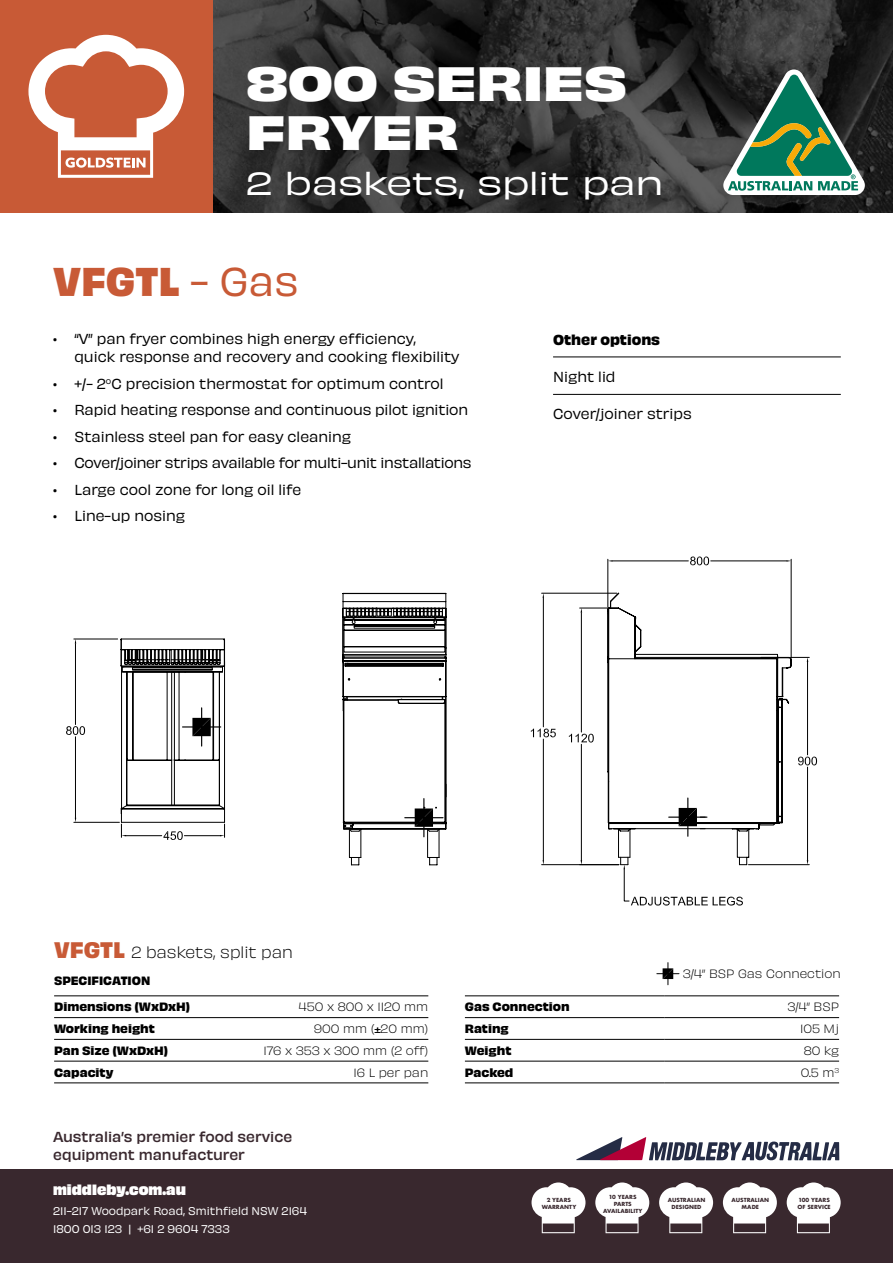
<style>
.page{position:relative;width:893px;height:1263px;background:#fff}
.page>*{position:absolute;margin:0;border:0;box-sizing:border-box;transform-origin:0 0}
.t1{font:700 expanded 45px/49.5px "Obviously";letter-spacing:-.01em;color:#fff}
.t2{font:700 37.5px "Obviously";color:#c85a36}
.t3{font:expanded 30px "Obviously";color:#fff}
.t4{font:15px "Obviously Lght";color:#000}
.t5{font:13.5px/18px "Obviously";color:#000}
.t6{font:13.5px "Obviously";letter-spacing:-.02em;color:#000}
.t7{font:500 13.5px/18px "Obviously";color:#39282e}
.t8{font:13.5px "Obviously Blck";color:#fff}
.t9{font:700 13.5px "Obviously";color:#000}
.t10{font:700 11.25px "Obviously";color:#000}
.t11{font:11.25px "Obviously Lght";color:#000}
.t12{font:10.5px/18px "Obviously";color:#fff}
.t13{font:700 5.4px/6.8px "Futura";color:#39282e;text-align:center}
.s1{font-weight:400}
.s2{font-family:"Obviously";font-weight:700;font-size:21px;color:#c85a36}
</style>
<div class="page">
<div style="left:0;top:1169px;width:893px;height:94px;background:#39282e"></div>
<svg style="left:576px;top:1137px;width:263px;height:23px"></svg>
<svg style="left:659px;top:1182px;width:54px;height:51px"></svg>
<svg style="left:787px;top:1182px;width:54px;height:51px"></svg>
<svg style="left:723px;top:1182px;width:54px;height:51px"></svg>
<svg style="left:531px;top:1182px;width:54px;height:51px"></svg>
<svg style="left:595px;top:1182px;width:54px;height:51px"></svg>
<svg style="left:213px;top:0;width:680px;height:213px;background:#2f2f2f"></svg>
<div style="left:0;top:0;width:213px;height:213px;background:#c85a36"></div>
<svg style="left:28px;top:35px;width:156px;height:143px"></svg>
<hr style="left:553px;top:357px;width:288px;height:1px;background:#000">
<hr style="left:553px;top:394px;width:288px;height:1px;background:#000">
<hr style="left:465px;top:1061px;width:200px;height:1px;background:#000">
<hr style="left:665px;top:1061px;width:174px;height:1px;background:#000">
<hr style="left:465px;top:995px;width:200px;height:1px;background:#000">
<hr style="left:665px;top:995px;width:174px;height:1px;background:#000">
<hr style="left:465px;top:1017px;width:200px;height:1px;background:#000">
<hr style="left:665px;top:1017px;width:174px;height:1px;background:#000">
<hr style="left:465px;top:1039px;width:200px;height:1px;background:#000">
<hr style="left:665px;top:1039px;width:174px;height:1px;background:#000">
<hr style="left:465px;top:1082px;width:200px;height:1px;background:#000">
<hr style="left:665px;top:1082px;width:174px;height:1px;background:#000">
<hr style="left:54px;top:995px;width:200px;height:1px;background:#000">
<hr style="left:254px;top:995px;width:174px;height:1px;background:#000">
<hr style="left:54px;top:1017px;width:200px;height:1px;background:#000">
<hr style="left:254px;top:1017px;width:174px;height:1px;background:#000">
<hr style="left:54px;top:1039px;width:200px;height:1px;background:#000">
<hr style="left:254px;top:1039px;width:174px;height:1px;background:#000">
<hr style="left:54px;top:1061px;width:200px;height:1px;background:#000">
<hr style="left:254px;top:1061px;width:174px;height:1px;background:#000">
<hr style="left:54px;top:1082px;width:200px;height:1px;background:#000">
<hr style="left:254px;top:1082px;width:174px;height:1px;background:#000">
<svg style="left:657px;top:962px;width:22px;height:23px"></svg>
<svg style="left:530px;top:592px;width:39px;height:274px"></svg>
<svg style="left:569px;top:556px;width:249px;height:350px"></svg>
<svg style="left:342px;top:592px;width:105px;height:273px"></svg>
<svg style="left:66px;top:638px;width:160px;height:202px"></svg>
<svg style="left:723px;top:69px;width:142px;height:126px"></svg>
<h1 class="t1" style="left:246px;top:54px;width:383px">800 SERIES<br>FRYER</h1>
<h3 class="t3" style="left:246px;top:160px;width:419px">2 baskets, split pan</h3>
<h2 class="t2" style="left:53px;top:252px;width:247px">VFGTL <span class="s1">- Gas</span></h2>
<p class="t5" style="left:74px;top:329px;width:386px;text-indent:-21px">• “V” pan fryer combines high energy efficiency, quick response and recovery and cooking flexibility</p>
<p class="t5" style="left:53px;top:373px;width:392px">• +/- 2<sup>o</sup>C precision thermostat for optimum control</p>
<p class="t5" style="left:53px;top:400px;width:417px">• Rapid heating response and continuous pilot ignition</p>
<p class="t5" style="left:53px;top:426px;width:300px">• Stainless steel pan for easy cleaning</p>
<p class="t6" style="left:53px;top:453px;width:420px">• Cover/joiner strips available for multi-unit installations</p>
<p class="t5" style="left:53px;top:479px;width:250px">• Large cool zone for long oil life</p>
<p class="t5" style="left:53px;top:506px;width:133px">• Line-up nosing</p>
<p class="t9" style="left:553px;top:329px;width:109px">Other options</p>
<p class="t5" style="left:553px;top:367px;width:64px">Night lid</p>
<p class="t5" style="left:553px;top:404px;width:140px">Cover/joiner strips</p>
<p class="t4" style="left:54px;top:941px;width:240px"><span class="s2">VFGTL</span> 2 baskets, split pan</p>
<p class="t10" style="left:54px;top:972px;width:98px">SPECIFICATION</p>
<p class="t11" style="left:683px;top:965px;width:159px">3/4” BSP Gas Connection</p>
<p class="t10" style="left:54px;top:998px;width:138px">Dimensions (WxDxH)</p>
<p class="t11" style="left:299px;top:998px;width:131px">450 x 800 x 1120 mm</p>
<p class="t10" style="left:54px;top:1020px;width:102px">Working height</p>
<p class="t11" style="left:314px;top:1020px;width:116px">900 mm (± 20 mm)</p>
<p class="t10" style="left:54px;top:1041px;width:116px">Pan Size (WxDxH)</p>
<p class="t11" style="left:263px;top:1042px;width:166px">176 x 353 x 300 mm (2 off)</p>
<p class="t10" style="left:54px;top:1063px;width:61px">Capacity</p>
<p class="t11" style="left:353px;top:1064px;width:76px">16 L per pan</p>
<p class="t7" style="left:53px;top:1127px;width:241px">Australia’s premier food service equipment manufacturer</p>
<p class="t8" style="left:53px;top:1179px;width:134px">middleby.com.au</p>
<p class="t12" style="left:53px;top:1201px;width:255px">211-217 Woodpark Road, Smithfield NSW 2164<br>1800 013 123 | +61 2 9604 7333</p>
<p class="t10" style="left:465px;top:998px;width:106px">Gas Connection</p>
<p class="t11" style="left:787px;top:998px;width:53px">3/4” BSP</p>
<p class="t10" style="left:465px;top:1020px;width:45px">Rating</p>
<p class="t11" style="left:800px;top:1020px;width:41px">105 Mj</p>
<p class="t10" style="left:465px;top:1041px;width:48px">Weight</p>
<p class="t11" style="left:804px;top:1042px;width:37px">80 kg</p>
<p class="t10" style="left:465px;top:1063px;width:50px">Packed</p>
<p class="t11" style="left:801px;top:1064px;width:40px">0.5 m<sup>3</sup></p>
<p class="t13" style="left:542px;top:1197px;width:36px">2 YEARS<br>WARRANTY</p>
<p class="t13" style="left:603px;top:1193px;width:41px">10 YEARS<br>PARTS<br>AVAILABILITY</p>
<p class="t13" style="left:668px;top:1197px;width:39px">AUSTRALIAN<br>DESIGNED</p>
<p class="t13" style="left:797px;top:1197px;width:35px;text-align:left">100 YEARS<br>OF SERVICE</p>
<p class="t13" style="left:731px;top:1197px;width:39px">AUSTRALIAN<br>MADE</p>
</div>
